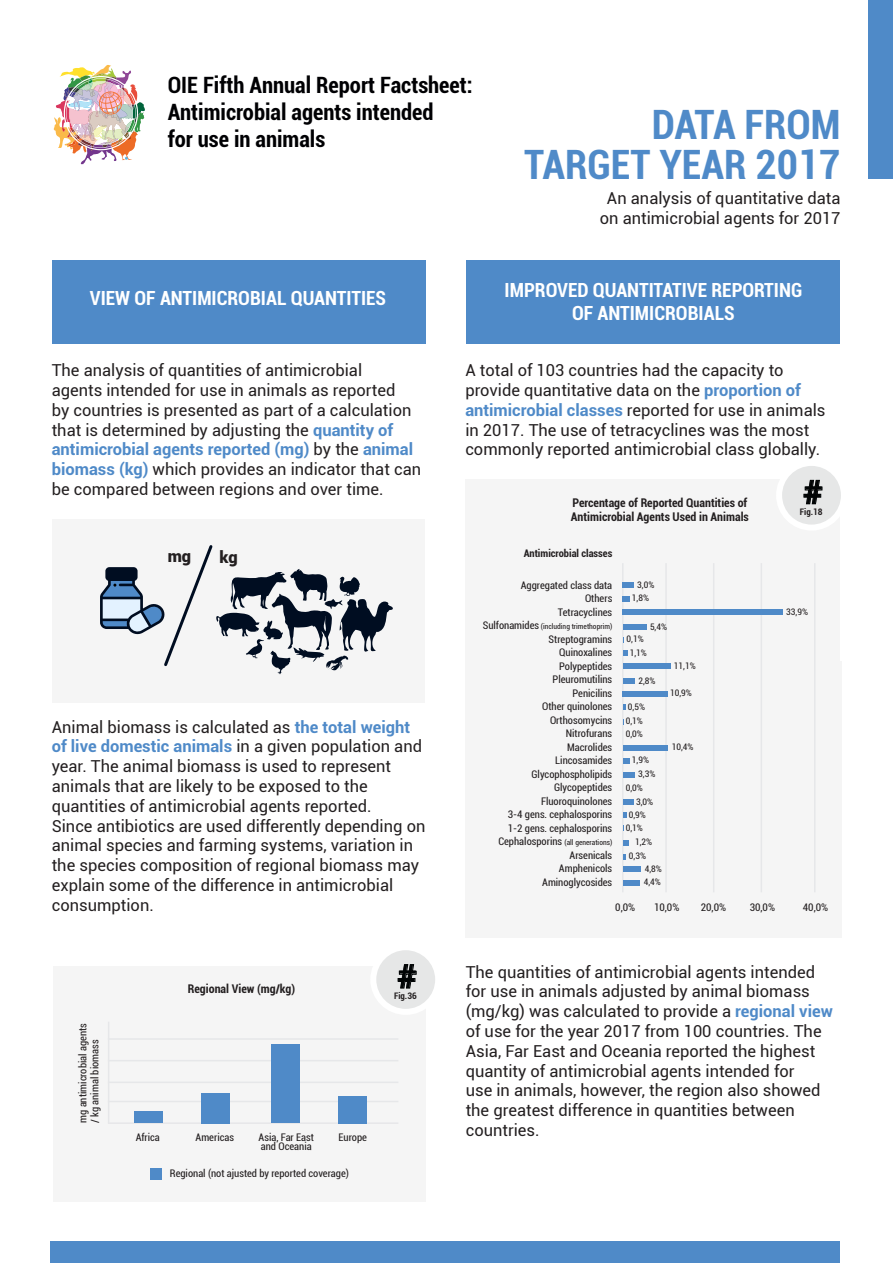
<style>
.page{position:relative;width:893px;height:1263px;background:#fff}
.page>*{position:absolute;margin:0;border:0;box-sizing:border-box;transform-origin:0 0}
.t1{font:700 condensed 40.5px/40.5px "Roboto";color:#4f8ac8;text-align:right}
.t2{font:900 33px "Roboto";color:#010405}
.t3{font:700 condensed 22.5px/27px "Roboto";color:#000003}
.t4{font:700 condensed 19.5px/23.4px "Roboto";color:#fff;text-align:center}
.t5{font:16.5px/19.8px "Roboto";color:#231f20}
.t6{font:900 16.5px "Roboto";color:#231f20}
.t7{font:700 condensed 12px/13.5px "Roboto";color:#231f20}
.t8{font:condensed 10.5px/13.5px "Roboto";color:#231f20;text-align:right}
.t9{font:700 condensed 10.5px "Roboto";color:#231f20}
.t10{font:condensed 9px/12.6px "Roboto";color:#231f20}
.t11{font:700 condensed 9px "Roboto";color:#231f20}
.t12{font:condensed 7.5px "Roboto";color:#231f20}
.s1{font-weight:700;color:#4f8ac8}
.s2{font-size:10.5px}
</style>
<div class="page">
<div style="left:51px;top:1242px;width:789px;height:21px;background:#4f8ac8"></div>
<div style="left:868px;top:0;width:25px;height:178px;background:#4f8ac8"></div>
<div style="left:466px;top:261px;width:373px;height:83px;background:#4f8ac8"></div>
<div style="left:465px;top:479px;width:374px;height:416px;background:#f5f5f5"></div>
<div style="left:465px;top:661px;width:377px;height:277px;background:#f5f5f5"></div>
<hr style="left:622px;top:563px;width:2px;height:329px;background:#e6e7e9">
<hr style="left:665px;top:563px;width:2px;height:329px;background:#e6e7e9">
<hr style="left:713px;top:563px;width:1px;height:329px;background:#e6e7e9">
<hr style="left:761px;top:563px;width:1px;height:329px;background:#e6e7e9">
<hr style="left:814px;top:563px;width:1px;height:329px;background:#e6e7e9">
<div style="left:779px;top:463px;width:65px;height:65px;background:#e6e7e7;border-radius:50%"></div>
<div style="left:776px;top:460px;width:71px;height:71px;border:6px solid #fff;border-radius:50%"></div>
<svg style="left:803px;top:480px;width:20px;height:25px"></svg>
<div style="left:622px;top:583px;width:12px;height:5px;background:#4f8ac8"></div>
<div style="left:623px;top:772px;width:12px;height:5px;background:#4f8ac8"></div>
<svg style="left:623px;top:813px;width:4px;height:5px"></svg>
<svg style="left:624px;top:840px;width:5px;height:5px"></svg>
<svg style="left:623px;top:758px;width:6px;height:6px"></svg>
<div style="left:623px;top:800px;width:10px;height:5px;background:#4f8ac8"></div>
<div style="left:623px;top:678px;width:12px;height:5px;background:#4f8ac8"></div>
<svg style="left:623px;top:854px;width:3px;height:5px"></svg>
<svg style="left:622px;top:596px;width:7px;height:5px"></svg>
<div style="left:623px;top:867px;width:18px;height:5px;background:#4f8ac8"></div>
<div style="left:623px;top:880px;width:17px;height:5px;background:#4f8ac8"></div>
<svg style="left:623px;top:651px;width:4px;height:5px"></svg>
<div style="left:623px;top:664px;width:48px;height:5px;background:#4f8ac8"></div>
<div style="left:623px;top:745px;width:44px;height:6px;background:#4f8ac8"></div>
<div style="left:623px;top:691px;width:45px;height:6px;background:#4f8ac8"></div>
<div style="left:623px;top:625px;width:24px;height:5px;background:#4f8ac8"></div>
<div style="left:622px;top:610px;width:161px;height:5px;background:#4f8ac8"></div>
<img style="left:54px;top:65px;width:91px;height:99px">
<div style="left:53px;top:966px;width:372px;height:235px;background:#f5f5f5"></div>
<div style="left:52px;top:261px;width:373px;height:83px;background:#4f8ac8"></div>
<div style="left:373px;top:947px;width:65px;height:65px;background:#e6e7e7;border-radius:50%"></div>
<div style="left:370px;top:944px;width:71px;height:71px;border:6px solid #fff;border-radius:50%"></div>
<svg style="left:397px;top:964px;width:20px;height:25px"></svg>
<hr style="left:108px;top:1060px;width:290px;height:1px;background:#e6e7e9">
<hr style="left:108px;top:1101px;width:290px;height:1px;background:#e6e7e9">
<hr style="left:108px;top:1081px;width:290px;height:2px;background:#e6e7e9">
<hr style="left:108px;top:1038px;width:290px;height:2px;background:#e6e7e9">
<hr style="left:108px;top:1122px;width:290px;height:2px;background:#e6e7e9">
<div style="left:134px;top:1111px;width:29px;height:12px;background:#4f8ac8"></div>
<div style="left:338px;top:1096px;width:28px;height:28px;background:#4f8ac8"></div>
<div style="left:272px;top:1044px;width:28px;height:79px;background:#4f8ac8"></div>
<div style="left:201px;top:1094px;width:28px;height:30px;background:#4f8ac8"></div>
<hr style="left:108px;top:1022px;width:1px;height:101px;background:#e6e7e9">
<div style="left:150px;top:1167px;width:12px;height:12px;background:#4f8ac8"></div>
<div style="left:52px;top:519px;width:372px;height:184px;background:#f5f5f5"></div>
<svg style="left:100px;top:545px;width:293px;height:129px"></svg>
<h3 class="t3" style="left:168px;top:71px;width:307px">OIE Fifth Annual Report Factsheet:<br>Antimicrobial agents intended<br>for use in animals</h3>
<p class="t4" style="left:90px;top:285px;width:298px">VIEW OF ANTIMICROBIAL QUANTITIES</p>
<h1 class="t1" style="left:524px;top:103px;width:318px">DATA FROM<br>TARGET YEAR 2017</h1>
<p class="t5" style="left:600px;top:188px;width:242px;text-align:center">An analysis of quantitative data on antimicrobial agents for 2017</p>
<p class="t4" style="left:505px;top:277px;width:299px">IMPROVED QUANTITATIVE REPORTING<br>OF ANTIMICROBIALS</p>
<p class="t5" style="left:52px;top:360px;width:371px">The analysis of quantities of antimicrobial<br>agents intended for use in animals as reported<br>by countries is presented as part of a calculation that is determined by adjusting the <span class="s1">quantity of antimicrobial agents reported (mg)</span> by the <span class="s1">animal biomass (kg)</span> which provides an indicator that can be compared between regions and over time.</p>
<p class="t6" style="left:168px;top:544px;width:25px">mg</p>
<p class="t6" style="left:220px;top:545px;width:20px">kg</p>
<p class="t5" style="left:52px;top:716px;width:375px">Animal biomass is calculated as <span class="s1">the total weight of live domestic animals</span> in a given population and year. The animal biomass is used to represent animals that are likely to be exposed to the quantities of antimicrobial agents reported.<br>Since antibiotics are used differently depending on animal species and farming systems, variation in the species composition of regional biomass may explain some of the difference in antimicrobial consumption.</p>
<p class="t8" style="left:76px;top:1123px;width:101px;line-height:12px;text-align:left;rotate:-90deg">mg antimicrobial agents / kg animal biomass</p>
<p class="t7" style="left:188px;top:981px;width:109px">Regional View (mg/kg)</p>
<h2 class="t2" style="left:398px;top:953px;width:21px">#</h2>
<p class="t11" style="left:394px;top:990px;width:24px">Fig.36</p>
<p class="t8" style="left:136px;top:1130px;width:26px">Africa</p>
<p class="t8" style="left:196px;top:1130px;width:40px">Americas</p>
<p class="t8" style="left:259px;top:1132px;width:57px;line-height:9px;text-align:left">Asia, Far East and Oceania</p>
<p class="t8" style="left:339px;top:1130px;width:30px">Europe</p>
<p class="t8" style="left:170px;top:1166px;width:181px">Regional (not ajusted by reported coverage)</p>
<p class="t5" style="left:465px;top:360px;width:362px">A total of 103 countries had the capacity to provide quantitative data on the <span class="s1">proportion of antimicrobial classes</span> reported for use in animals in 2017. The use of tetracyclines was the most commonly reported antimicrobial class globally.</p>
<p class="t7" style="left:571px;top:496px;width:179px">Percentage of Reported Quantities of<br>Antimicrobial Agents Used in Animals</p>
<p class="t9" style="left:524px;top:546px;width:90px">Antimicrobial classes</p>
<p class="t8" style="left:521px;top:578px;width:93px">Aggregated class data<br>Others<br>Tetracyclines</p>
<p class="t12" style="left:483px;top:621px;width:131px"><span class="s2">Sulfonamides</span> (including trimethoprim)</p>
<p class="t8" style="left:508px;top:632px;width:106px">Streptogramins<br>Quinoxalines<br>Polypeptides<br>Pleuromutilins<br>Penicilins<br>Other quinolones<br>Orthosomycins<br>Nitrofurans<br>Macrolides<br>Lincosamides<br>Glycophospholipids<br>Glycopeptides<br>Fluoroquinolones<br>3-4 gens. cephalosporins<br>1-2 gens. cephalosporins</p>
<p class="t12" style="left:498px;top:837px;width:115px"><span class="s2">Cephalosporins</span> (all generations)</p>
<p class="t8" style="left:542px;top:848px;width:72px">Arsenicals<br>Amphenicols<br>Aminoglycosides</p>
<p class="t10" style="left:637px;top:578px;width:19px">3,0%</p>
<p class="t10" style="left:632px;top:591px;width:19px">1,8%</p>
<p class="t10" style="left:650px;top:620px;width:19px">5,4%</p>
<p class="t10" style="left:627px;top:632px;width:19px">0,1%</p>
<p class="t10" style="left:630px;top:646px;width:19px">1,1%</p>
<p class="t10" style="left:638px;top:674px;width:19px">2,8%</p>
<p class="t10" style="left:628px;top:700px;width:19px">0,5%</p>
<p class="t10" style="left:626px;top:714px;width:19px">0,1%<br>0,0%</p>
<p class="t10" style="left:632px;top:754px;width:19px">1,9%</p>
<p class="t10" style="left:636px;top:795px;width:19px">3,0%</p>
<p class="t10" style="left:638px;top:767px;width:19px">3,3%</p>
<p class="t10" style="left:629px;top:808px;width:19px">0,9%</p>
<p class="t10" style="left:635px;top:835px;width:19px">1,2%</p>
<p class="t10" style="left:626px;top:781px;width:19px">0,0%</p>
<p class="t10" style="left:626px;top:821px;width:19px">0,1%</p>
<p class="t10" style="left:629px;top:849px;width:19px">0,3%</p>
<p class="t10" style="left:644px;top:862px;width:20px;line-height:13.2px">4,8%<br>4,4%</p>
<p class="t10" style="left:674px;top:659px;width:23px">11,1%</p>
<p class="t10" style="left:670px;top:686px;width:23px">10,9%</p>
<p class="t10" style="left:672px;top:740px;width:23px">10,4%</p>
<h2 class="t2" style="left:803px;top:469px;width:21px">#</h2>
<p class="t11" style="left:800px;top:506px;width:24px">Fig.18</p>
<p class="t10" style="left:786px;top:605px;width:23px">33,9%</p>
<p class="t8" style="left:615px;top:901px;width:21px">0,0%</p>
<p class="t8" style="left:654px;top:901px;width:27px">10,0%</p>
<p class="t8" style="left:701px;top:901px;width:27px">20,0%</p>
<p class="t8" style="left:750px;top:901px;width:27px">30,0%</p>
<p class="t8" style="left:803px;top:901px;width:27px">40,0%</p>
<p class="t5" style="left:466px;top:961px;width:369px">The quantities of antimicrobial agents intended for use in animals adjusted by animal biomass (mg/kg) was calculated to provide a <span class="s1">regional view </span>of use for the year 2017 from 100 countries. The Asia, Far East and Oceania reported the highest quantity of antimicrobial agents intended for<br>use in animals, however, the region also showed the greatest difference in quantities between countries.</p>
</div>
